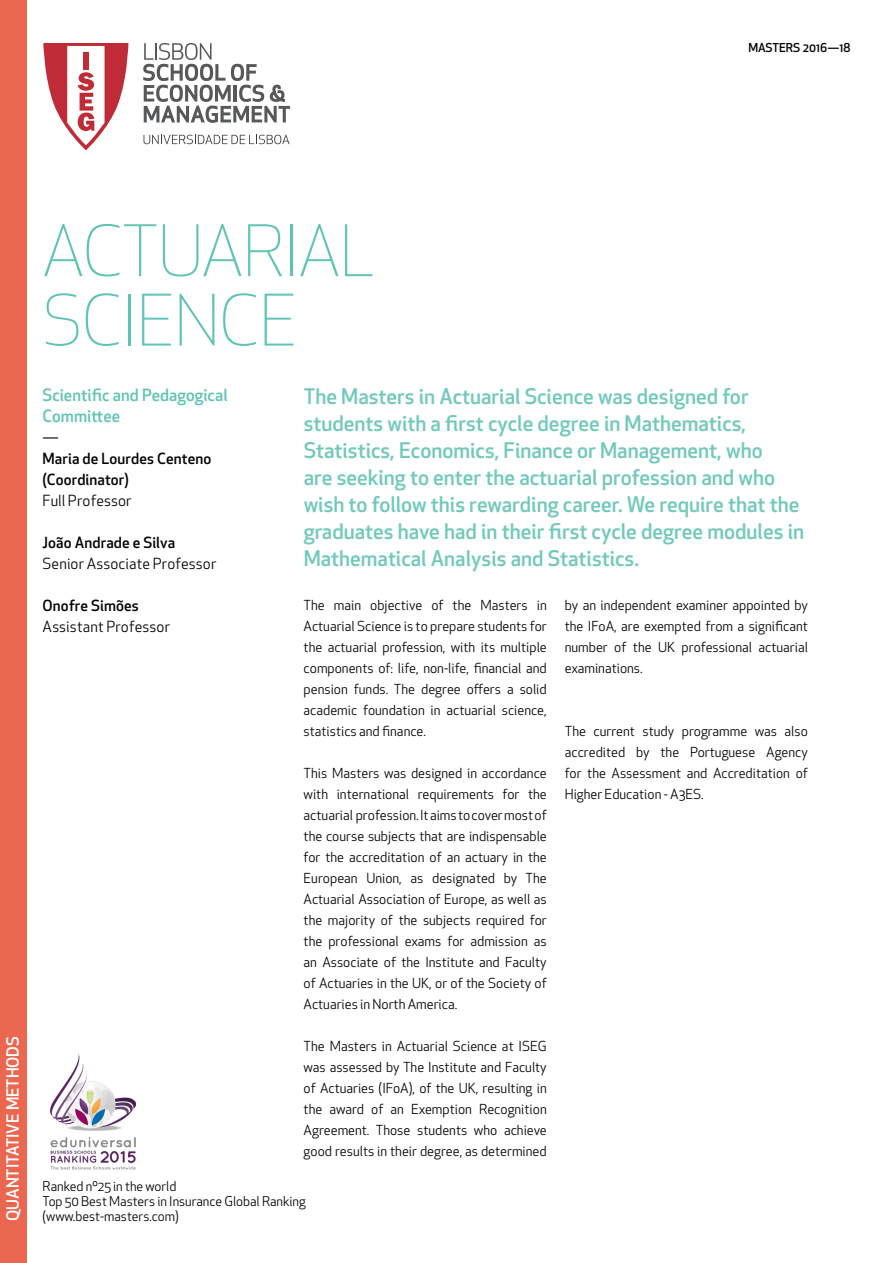
<style>
.page{position:relative;width:893px;height:1263px;background:#fff}
.page>*{position:absolute;margin:0;border:0;box-sizing:border-box;transform-origin:0 0}
.t1{font:300 69.15px/69.4px "Apex New";color:#60c4b4}
.t2{font:500 21px/27px "Apex New";color:#72c9bb}
.t3{font:500 16.5px/21px "Apex New";letter-spacing:.005em;color:#60c4b4}
.t4{font:500 16.5px "Apex New";color:#fff}
.t5{font:16.5px "Apex New";color:#040503}
.t6{font:500 15px "Apex New";letter-spacing:.01em;color:#040503}
.t7{font:15px "Apex New";letter-spacing:.01em;color:#040503}
.t8{font:13.5px/21px "Apex New";color:#040503;text-align:justify}
.t9{font:13.05px "Apex New";color:#040503}
.t10{font:500 12px "Apex New";color:#040503}
</style>
<div class="page">
<svg style="left:144px;top:135px;width:146px;height:9px"></svg>
<svg style="left:143px;top:43px;width:147px;height:80px"></svg>
<svg style="left:43px;top:43px;width:85px;height:107px"></svg>
<img style="left:50px;top:1053px;width:87px;height:117px">
<div style="left:0;top:0;width:26px;height:1263px;background:#ec6750"></div>
<p class="t10" style="left:748px;top:39px;width:104px">MASTERS 2016—18</p>
<p class="t4" style="left:2px;top:1221px;width:186px;rotate:-90deg">QUANTITATIVE METHODS</p>
<p class="t1" style="left:43px;top:217px;width:333px">ACTUARIAL<br>SCIENCE</p>
<p class="t3" style="left:43px;top:384px;width:187px">Scientific and Pedagogical<br>Committee</p>
<p class="t5" style="left:43px;top:426px;width:18px">—</p>
<p class="t6" style="left:43px;top:448px;width:170px">Maria de Lourdes Centeno</p>
<p class="t6" style="left:43px;top:469px;width:88px">(Coordinator)</p>
<p class="t7" style="left:43px;top:491px;width:91px">Full Professor</p>
<p class="t6" style="left:43px;top:532px;width:134px">João Andrade e Silva</p>
<p class="t7" style="left:43px;top:554px;width:175px">Senior Associate Professor</p>
<p class="t6" style="left:43px;top:595px;width:98px">Onofre Simões</p>
<p class="t7" style="left:43px;top:617px;width:129px">Assistant Professor</p>
<p class="t2" style="left:304px;top:382px;width:502px">The Masters in Actuarial Science was designed for students with a first cycle degree in Mathematics, Statistics, Economics, Finance or Management, who<br>are seeking to enter the actuarial profession and who wish to follow this rewarding career. We require that the graduates have had in their first cycle degree modules in Mathematical Analysis and Statistics.</p>
<p class="t8" style="left:304px;top:594px;width:245px">The main objective of the Masters in Actuarial Science is to prepare students for the actuarial profession, with its multiple components of: life, non-life, financial and pension funds. The degree offers a solid academic foundation in actuarial science, statistics and finance.</p>
<p class="t8" style="left:304px;top:762px;width:245px">This Masters was designed in accordance with international requirements for the actuarial profession. It aims to cover most of the course subjects that are indispensable for the accreditation of an actuary in the European Union, as designated by The Actuarial Association of Europe, as well as the majority of the subjects required for the professional exams for admission as an Associate of the Institute and Faculty of Actuaries in the UK, or of the Society of Actuaries in North America.</p>
<p class="t8" style="left:304px;top:1035px;width:245px">The Masters in Actuarial Science at ISEG was assessed by The Institute and Faculty of Actuaries (IFoA), of the UK, resulting in the award of an Exemption Recognition Agreement. Those students who achieve good results in their degree, as determined</p>
<p class="t8" style="left:565px;top:594px;width:245px">by an independent examiner appointed by the IFoA, are exempted from a significant number of the UK professional actuarial examinations.</p>
<p class="t8" style="left:565px;top:720px;width:245px">The current study programme was also accredited by the Portuguese Agency for the Assessment and Accreditation of Higher Education - A3ES.</p>
<p class="t9" style="left:43px;top:1178px;width:135px">Ranked nº25 in the world</p>
<p class="t9" style="left:43px;top:1193px;width:265px">Top 50 Best Masters in Insurance Global Ranking</p>
<p class="t9" style="left:43px;top:1208px;width:138px">(www.best-masters.com)</p>
</div>
